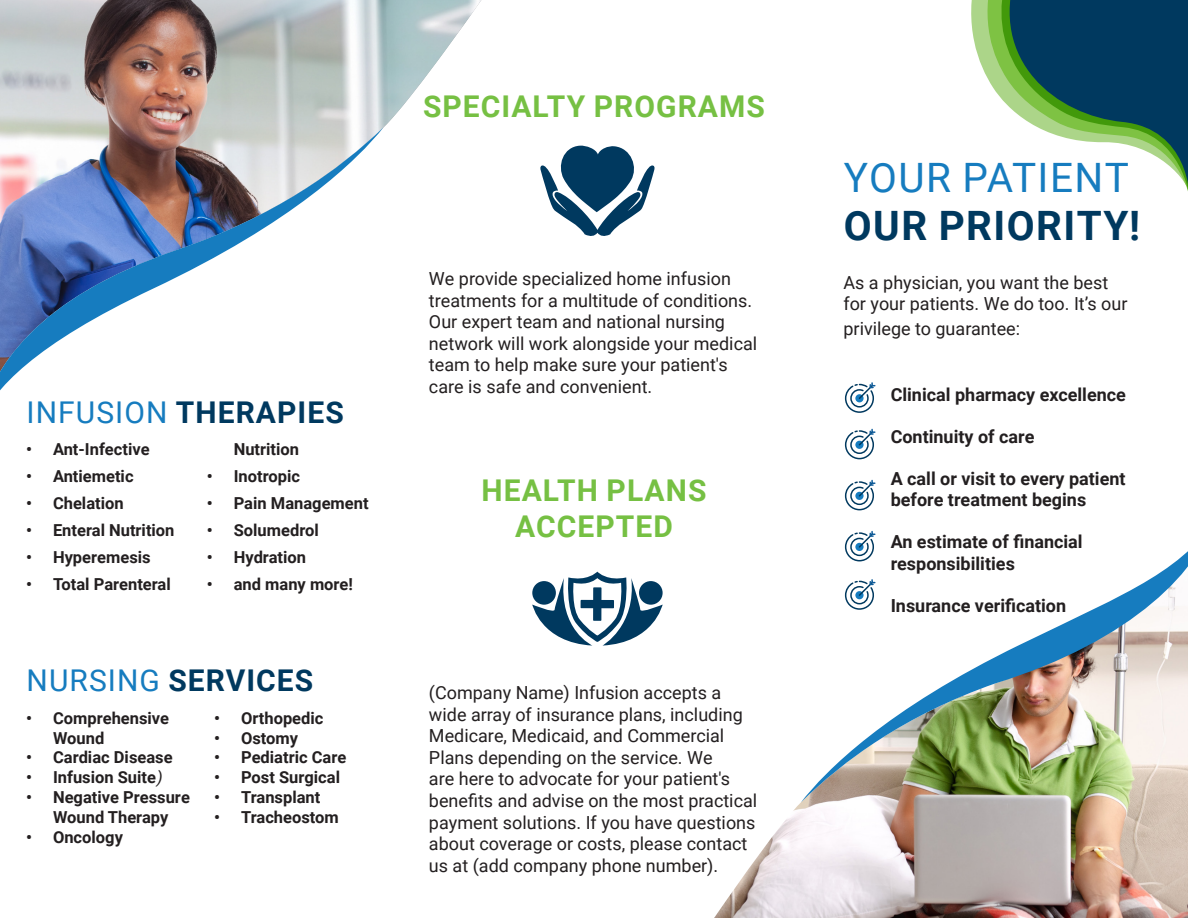
<style>
.page{position:relative;width:1188px;height:918px;background:#fff}
.page>*{position:absolute;margin:0;border:0;box-sizing:border-box;transform-origin:0 0}
.t1{font:700 40.5px/48px "Roboto";letter-spacing:.035em;color:#00395f}
.t2{font:700 30px "Roboto";letter-spacing:.035em;color:#76c043}
.t3{font:700 30px "Roboto";letter-spacing:.035em;color:#00395f}
.t4{font:18px/21.6px "Roboto";color:#231f20}
.t5{font:700 18px/21.6px "Roboto";color:#231f20}
.t6{font:700 16.5px/19.8px "Roboto";color:#231f20}
.s1{font-weight:400;color:#167cbf}
.s2{font-weight:400;font-style:italic}
</style>
<div class="page">
<img style="left:714px;top:802px;width:474px;height:116px">
<img style="left:801px;top:551px;width:387px;height:251px">
<svg style="left:971px;top:0;width:9px;height:62px"></svg>
<svg style="left:980px;top:0;width:208px;height:191px"></svg>
<img style="left:0;top:0;width:481px;height:127px">
<svg style="left:0;top:127px;width:384px;height:264px"></svg>
<svg style="left:532px;top:572px;width:131px;height:74px"></svg>
<svg style="left:540px;top:145px;width:115px;height:91px"></svg>
<svg style="left:844px;top:382px;width:32px;height:31px"></svg>
<svg style="left:844px;top:428px;width:32px;height:32px"></svg>
<svg style="left:844px;top:479px;width:32px;height:32px"></svg>
<svg style="left:844px;top:530px;width:32px;height:32px"></svg>
<svg style="left:844px;top:578px;width:32px;height:33px"></svg>
<p class="t2" style="left:423px;top:85px;width:343px">SPECIALTY PROGRAMS</p>
<p class="t3" style="left:27px;top:391px;width:319px"><span class="s1">INFUSION</span> THERAPIES</p>
<p class="t6" style="left:26px;top:439px;width:125px">• Ant-Infective</p>
<p class="t6" style="left:26px;top:466px;width:109px">• Antiemetic</p>
<p class="t6" style="left:26px;top:493px;width:99px">• Chelation</p>
<p class="t6" style="left:26px;top:520px;width:150px">• Enteral Nutrition</p>
<p class="t6" style="left:26px;top:547px;width:126px">• Hyperemesis</p>
<p class="t6" style="left:26px;top:574px;width:146px">• Total Parenteral</p>
<p class="t6" style="left:234px;top:439px;width:67px">Nutrition</p>
<p class="t6" style="left:207px;top:466px;width:95px">• Inotropic</p>
<p class="t6" style="left:207px;top:493px;width:163px">• Pain Management</p>
<p class="t6" style="left:207px;top:520px;width:114px">• Solumedrol</p>
<p class="t6" style="left:207px;top:547px;width:101px">• Hydration</p>
<p class="t6" style="left:207px;top:574px;width:148px">• and many more!</p>
<p class="t3" style="left:27px;top:660px;width:288px"><span class="s1">NURSING</span> SERVICES</p>
<p class="t6" style="left:53px;top:707px;width:118px;text-indent:-27px">• Comprehensive<br>Wound</p>
<p class="t6" style="left:26px;top:747px;width:148px">• Cardiac Disease</p>
<p class="t6" style="left:26px;top:767px;width:141px">• Infusion Suite<span class="s2">)</span></p>
<p class="t6" style="left:26px;top:787px;width:165px;text-align:center">• Negative Pressure<br>Wound Therapy</p>
<p class="t6" style="left:26px;top:826px;width:98px">• Oncology</p>
<p class="t6" style="left:214px;top:707px;width:111px">• Orthopedic</p>
<p class="t6" style="left:214px;top:727px;width:86px">• Ostomy</p>
<p class="t6" style="left:214px;top:747px;width:134px">• Pediatric Care</p>
<p class="t6" style="left:214px;top:767px;width:128px">• Post Surgical</p>
<p class="t6" style="left:214px;top:787px;width:108px">• Transplant</p>
<p class="t6" style="left:214px;top:806px;width:126px">• Tracheostom</p>
<p class="t4" style="left:429px;top:267px;width:330px">We provide specialized home infusion treatments for a multitude of conditions.<br>Our expert team and national nursing network will work alongside your medical team to help make sure your patient's care is safe and convenient.</p>
<p class="t2" style="left:482px;top:469px;width:226px">HEALTH PLANS</p>
<p class="t2" style="left:515px;top:505px;width:159px">ACCEPTED</p>
<p class="t4" style="left:429px;top:681px;width:330px">(Company Name) Infusion accepts a wide array of insurance plans, including Medicare, Medicaid, and Commercial Plans depending on the service. We<br>are here to advocate for your patient's benefits and advise on the most practical payment solutions. If you have questions about coverage or costs, please contact us at (add company phone number).</p>
<p class="t1" style="left:844px;top:152px;width:298px"><span class="s1">YOUR PATIENT<br></span>OUR PRIORITY!</p>
<p class="t4" style="left:843px;top:271px;width:285px">As a physician, you want the best for your patients. We do too. It’s our</p>
<p class="t4" style="left:843px;top:318px;width:178px">privilege to guarantee:</p>
<p class="t5" style="left:891px;top:383px;width:237px">Clinical pharmacy excellence</p>
<p class="t5" style="left:891px;top:425px;width:145px">Continuity of care</p>
<p class="t5" style="left:891px;top:467px;width:236px">A call or visit to every patient before treatment begins</p>
<p class="t5" style="left:891px;top:530px;width:194px">An estimate of financial responsibilities</p>
<p class="t5" style="left:891px;top:594px;width:177px">Insurance verification</p>
</div>
